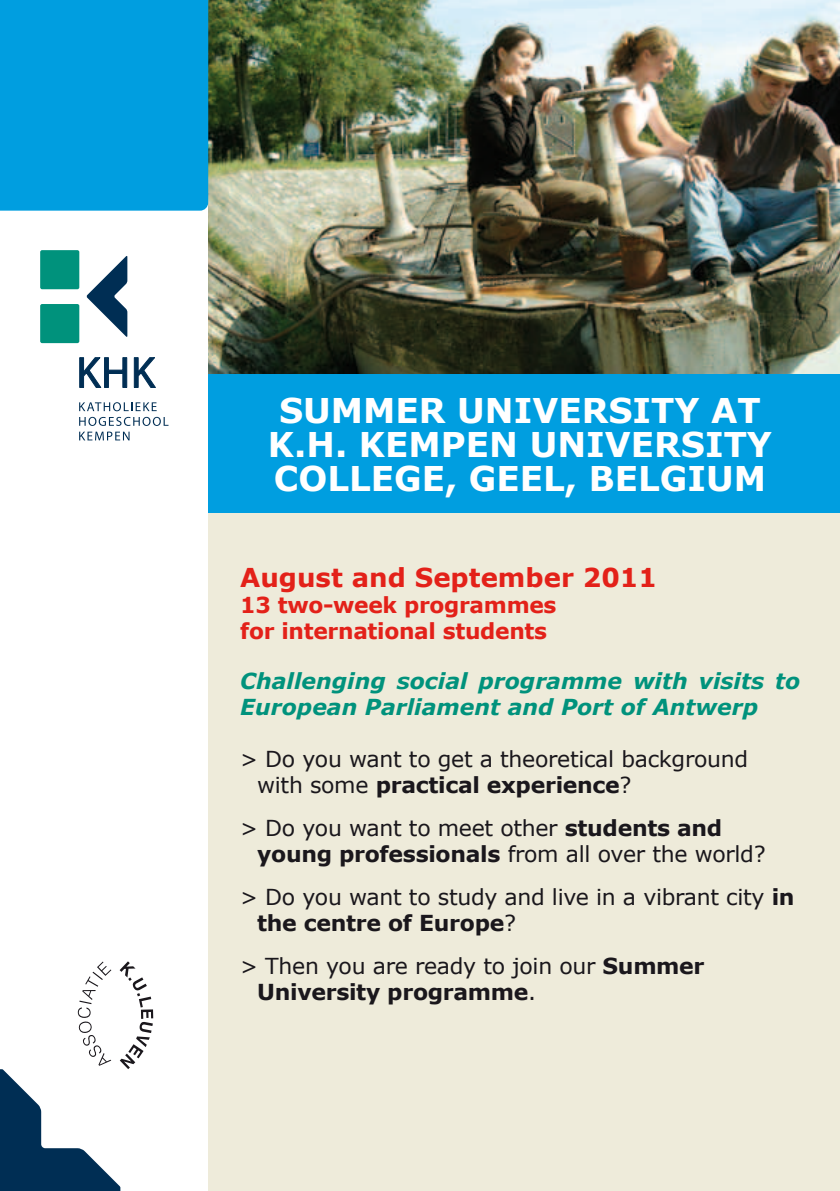
<style>
.page{position:relative;width:840px;height:1191px;background:#fff}
.page>*{position:absolute;margin:0;border:0;box-sizing:border-box;transform-origin:0 0}
.t1{font:700 34px/34px "Verdana";color:#fff;text-align:center}
.t2{font:700 26px "Verdana";color:#e32119}
.t3{font:22px/26px "Verdana";letter-spacing:-.015em;color:#1a171c}
.t4{font:italic 700 22px/26px "Verdana";color:#00927c}
.t5{font:700 22px/26px "Verdana";letter-spacing:-.015em;color:#e32119}
.s1{font-weight:700}
</style>
<div class="page">
<div style="left:208px;top:485px;width:631px;height:706px;background:#eeebda"></div>
<img style="left:208px;top:0;width:631px;height:374px">
<div style="left:208px;top:374px;width:631px;height:139px;background:#009ee0"></div>
<div style="left:40px;top:304px;width:39px;height:39px;background:#00927c;border-radius:2px"></div>
<div style="left:40px;top:250px;width:39px;height:39px;background:#00927c;border-radius:2px"></div>
<svg style="left:86px;top:256px;width:41px;height:81px"></svg>
<svg style="left:79px;top:357px;width:48px;height:31px"></svg>
<svg style="left:133px;top:357px;width:23px;height:31px"></svg>
<svg style="left:79px;top:402px;width:77px;height:9px"></svg>
<svg style="left:79px;top:417px;width:89px;height:23px"></svg>
<div style="left:0;top:0;width:208px;height:211px;background:#009ee0"></div>
<svg style="left:0;top:961px;width:153px;height:230px"></svg>
<h1 class="t1" style="left:268px;top:394px;width:505px">Summer U niversity at<br>K.H. Kempen U niversity<br>College, Geel, Belgium</h1>
<p class="t2" style="left:240px;top:560px;width:418px">August and September 2011</p>
<p class="t5" style="left:240px;top:592px;width:318px">13 two-week programmes for international students</p>
<p class="t4" style="left:240px;top:668px;width:561px">Challenging social programme with visits to<br>European Parliament and Port of Antwerp</p>
<p class="t3" style="left:257px;top:746px;width:492px;text-indent:-17px">&gt; Do you want to get a theoretical background with some <span class="s1">practical experience</span>?</p>
<p class="t3" style="left:257px;top:815px;width:509px;text-indent:-17px">&gt; Do you want to meet other <span class="s1">students and young professionals</span> from all over the world?</p>
<p class="t3" style="left:257px;top:884px;width:538px;text-indent:-17px">&gt; Do you want to study and live in a vibrant city <span class="s1">in the centre of E urope</span>?</p>
<p class="t3" style="left:257px;top:953px;width:448px;text-indent:-17px">&gt; Then you are ready to join our <span class="s1">Summer<br>U niversity programme</span>.</p>
</div>
